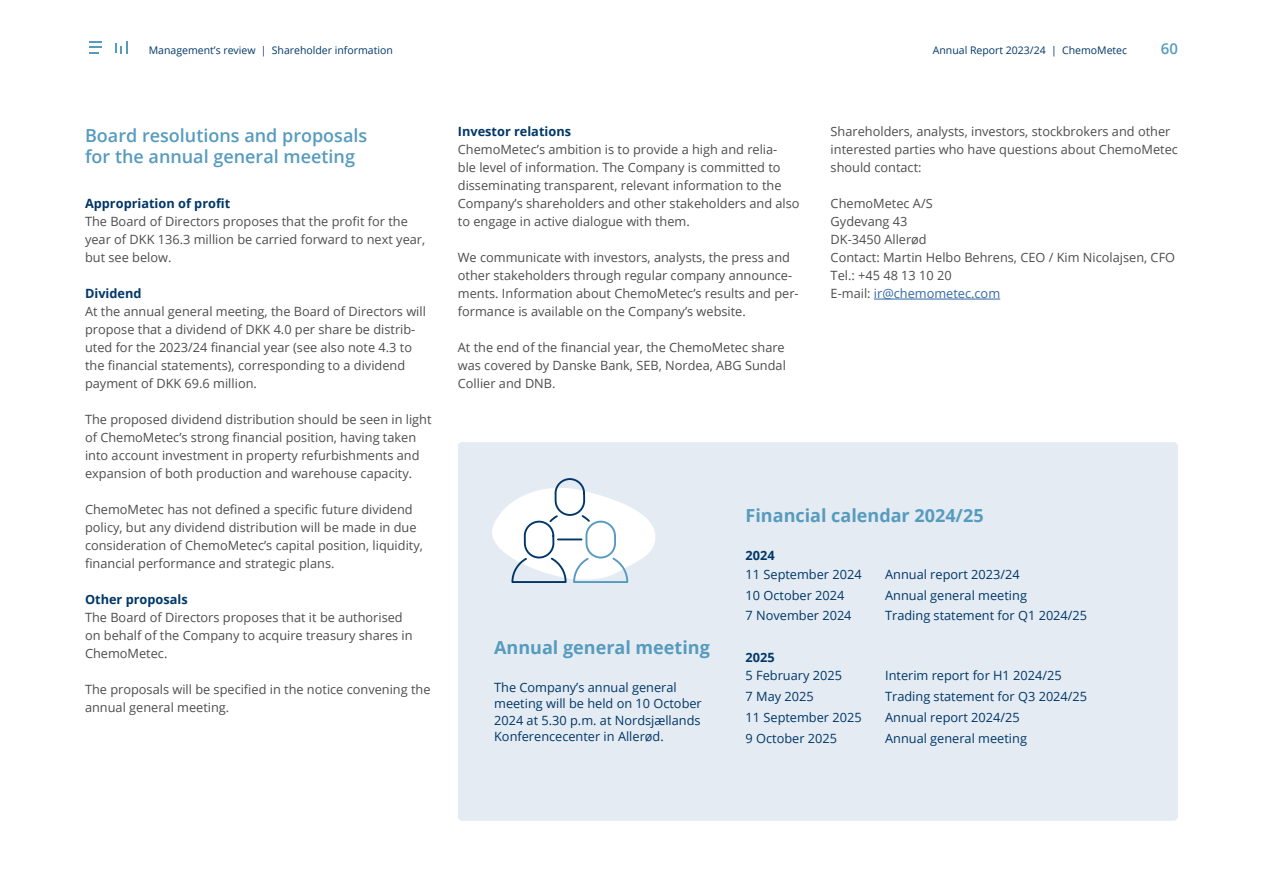
<style>
.page{position:relative;width:1263px;height:893px;background:#fff}
.page>*{position:absolute;margin:0;border:0;box-sizing:border-box;transform-origin:0 0}
.t1{font:600 18px/21px "Open Sans";color:#569bbe}
.t2{font:700 18px "Open Sans";color:#569bbe}
.t3{font:600 15px "Open Sans";color:#569bbe}
.t4{font:12.75px/18px "Open Sans";color:#4d4d4f}
.t5{font:12.75px/16.5px "Open Sans";color:#003768}
.t6{font:700 12.75px "Open Sans";color:#003768}
.t7{font:10.5px "Open Sans";color:#003768}
.s1{color:#3068a5}
</style>
<div class="page">
<hr style="left:1262px;top:0;width:1px;height:893px;background:#f3f3de">
<div style="left:458px;top:442px;width:720px;height:379px;background:#e4ebf2;border-radius:4px"></div>
<hr style="left:874px;top:299px;width:126px;height:1px;background:#3068a5">
<svg style="left:492px;top:478px;width:163px;height:105px"></svg>
<svg style="left:90px;top:41px;width:12px;height:12px"></svg>
<svg style="left:115px;top:41px;width:12px;height:12px"></svg>
<p class="t7" style="left:149px;top:43px;width:246px">Management’s review | Shareholder information</p>
<p class="t7" style="left:933px;top:43px;width:196px">Annual Report 2023/24 | ChemoMetec</p>
<p class="t3" style="left:1161px;top:38px;width:19px">60</p>
<h1 class="t1" style="left:85px;top:124px;width:284px">Board resolutions and proposals for the annual general meeting</h1>
<p class="t6" style="left:85px;top:194px;width:147px">Appropriation of profit</p>
<p class="t4" style="left:85px;top:212px;width:342px">The Board of Directors proposes that the profit for the year of DKK 136.3 million be carried forward to next year, but see below.</p>
<p class="t6" style="left:85px;top:284px;width:58px">Dividend</p>
<p class="t4" style="left:85px;top:302px;width:342px">At the annual general meeting, the Board of Directors will propose that a dividend of DKK 4.0 per share be distrib&shy;uted for the 2023/24 financial year (see also note 4.3 to the financial statements), corresponding to a dividend payment of DKK 69.6 million.</p>
<p class="t4" style="left:85px;top:410px;width:348px">The proposed dividend distribution should be seen in light of ChemoMetec’s strong financial position, having taken into account investment in property refurbishments and expansion of both production and warehouse capacity.</p>
<p class="t4" style="left:85px;top:500px;width:339px">ChemoMetec has not defined a specific future dividend policy, but any dividend distribution will be made in due consideration of ChemoMetec’s capital position, liquidity, financial performance and strategic plans.</p>
<p class="t6" style="left:85px;top:590px;width:104px">Other proposals</p>
<p class="t4" style="left:85px;top:608px;width:329px">The Board of Directors proposes that it be authorised on behalf of the Company to acquire treasury shares in<br>ChemoMetec.</p>
<p class="t4" style="left:85px;top:680px;width:347px">The proposals will be specified in the notice convening the annual general meeting.</p>
<p class="t6" style="left:458px;top:122px;width:115px">Investor relations</p>
<p class="t4" style="left:458px;top:140px;width:343px">ChemoMetec’s ambition is to provide a high and relia-<br>ble level of information. The Company is committed to disseminating transparent, relevant information to the Company’s shareholders and other stakeholders and also to engage in active dialogue with them.</p>
<p class="t4" style="left:458px;top:248px;width:342px">We communicate with investors, analysts, the press and other stakeholders through regular company announce&shy;ments. Information about ChemoMetec’s results and per&shy;formance is available on the Company’s website.</p>
<p class="t4" style="left:458px;top:338px;width:330px;text-align:justify">At the end of the financial year, the ChemoMetec share was covered by Danske Bank, SEB, Nordea, ABG Sundal Collier and DNB.</p>
<p class="t4" style="left:831px;top:122px;width:349px">Shareholders, analysts, investors, stockbrokers and other interested parties who have questions about ChemoMetec should contact:</p>
<p class="t4" style="left:831px;top:194px;width:346px">ChemoMetec A/S<br>Gydevang 43<br>DK-3450 Allerød<br>Contact: Martin Helbo Behrens, CEO / Kim Nicolajsen, CFO<br>Tel.: +45 48 13 10 20<br>E-mail: <span class="s1">ir@chemometec.com</span></p>
<h1 class="t2" style="left:494px;top:635px;width:217px">Annual general meeting</h1>
<p class="t5" style="left:494px;top:678px;width:209px">The Company’s annual general meeting will be held on 10 October<br>2024 at 5.30 p.m. at Nordsjællands<br>Konferencecenter in Allerød.</p>
<h1 class="t2" style="left:746px;top:503px;width:239px">Financial calendar 2024/25</h1>
<p class="t6" style="left:746px;top:546px;width:31px">2024</p>
<p class="t5" style="left:746px;top:565px;width:118px">11 September 2024</p>
<p class="t5" style="left:885px;top:565px;width:136px">Annual report 2023/24</p>
<p class="t5" style="left:746px;top:586px;width:100px">10 October 2024</p>
<p class="t5" style="left:885px;top:586px;width:143px">Annual general meeting</p>
<p class="t5" style="left:746px;top:607px;width:107px">7 November 2024</p>
<p class="t5" style="left:885px;top:607px;width:204px">Trading statement for Q1 2024/25</p>
<p class="t6" style="left:746px;top:648px;width:31px">2025</p>
<p class="t5" style="left:746px;top:667px;width:98px">5 February 2025</p>
<p class="t5" style="left:885px;top:667px;width:178px">Interim report for H1 2024/25</p>
<p class="t5" style="left:746px;top:688px;width:70px">7 May 2025</p>
<p class="t5" style="left:885px;top:688px;width:204px">Trading statement for Q3 2024/25</p>
<p class="t5" style="left:746px;top:709px;width:118px">11 September 2025</p>
<p class="t5" style="left:885px;top:709px;width:136px">Annual report 2024/25</p>
<p class="t5" style="left:746px;top:729px;width:93px">9 October 2025</p>
<p class="t5" style="left:885px;top:729px;width:143px">Annual general meeting</p>
</div>
